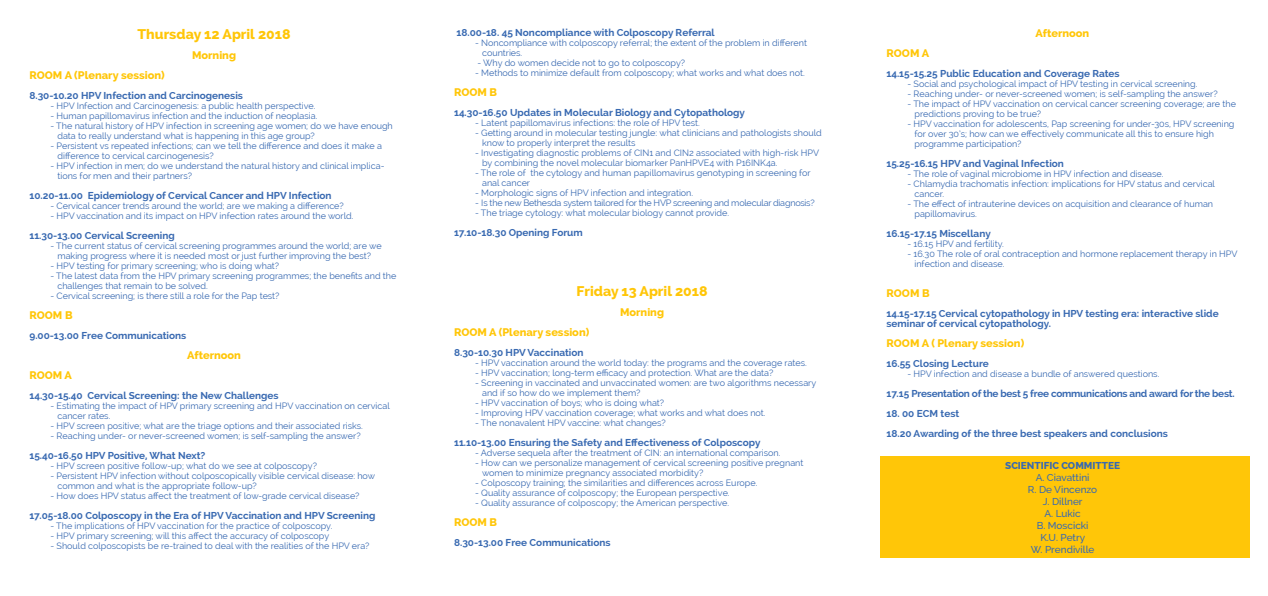
<style>
.page{position:relative;width:1268px;height:596px;background:#fff}
.page>*{position:absolute;margin:0;border:0;box-sizing:border-box;transform-origin:0 0}
.t1{font:800 14px "Raleway";color:#ffc608}
.t2{font:800 11px "Raleway";color:#ffc608}
.t3{font:700 10px/10px "Raleway";color:#3869b1}
.t4{font:500 10px/12px "Raleway";color:#3869b1;text-align:center}
.t5{font:700 10px "Raleway";letter-spacing:-.025em;color:#3869b1}
.t6{font:800 10px "Raleway";color:#3869b1}
.t7{font:9px/10px "Raleway";color:#3869b1}
.t8{font:9px "Raleway";letter-spacing:-.025em;color:#3869b1}
</style>
<div class="page">
<div style="left:879px;top:456px;width:370px;height:101px;background:#ffc608"></div>
<h1 class="t1" style="left:137px;top:26px;width:154px">Thursday 12 April 2018</h1>
<p class="t2" style="left:192px;top:48px;width:45px">Morning</p>
<p class="t2" style="left:29px;top:68px;width:137px">ROOM A (Plenary session)</p>
<p class="t3" style="left:29px;top:90px;width:215px">8.30-10.20 HPV Infection and Carcinogenesis</p>
<p class="t7" style="left:50px;top:100px;width:266px">- HPV Infection and Carcinogenesis: a public health perspective.</p>
<p class="t7" style="left:50px;top:110px;width:268px">- Human papillomavirus infection and the induction of neoplasia.</p>
<p class="t7" style="left:57px;top:120px;width:337px;text-indent:-7px">- The natural history of HPV infection in screening age women; do we have enough data to really understand what is happening in this age group?</p>
<p class="t7" style="left:57px;top:140px;width:326px;text-indent:-7px">- Persistent vs repeated infections; can we tell the difference and does it make a difference to cervical carcinogenesis?</p>
<p class="t7" style="left:57px;top:160px;width:328px;text-indent:-7px">- HPV infection in men; do we understand the natural history and clinical implica&shy;tions for men and their partners?</p>
<p class="t3" style="left:29px;top:190px;width:303px">10.20-11.00 Epidemiology of Cervical Cancer and HPV Infection</p>
<p class="t7" style="left:50px;top:200px;width:295px">- Cervical cancer trends around the world; are we making a difference?</p>
<p class="t7" style="left:50px;top:210px;width:304px">- HPV vaccination and its impact on HPV infection rates around the world.</p>
<p class="t3" style="left:29px;top:230px;width:147px">11.30-13.00 Cervical Screening</p>
<p class="t7" style="left:50px;top:240px;width:333px;text-align:center">- The current status of cervical screening programmes around the world; are we making progress where it is needed most or just further improving the best?</p>
<p class="t7" style="left:50px;top:260px;width:230px">- HPV testing for primary screening; who is doing what?</p>
<p class="t7" style="left:57px;top:270px;width:340px;text-indent:-7px">- The latest data from the HPV primary screening programmes; the benefits and the challenges that remain to be solved.</p>
<p class="t7" style="left:50px;top:290px;width:231px">- Cervical screening; is there still a role for the Pap test?</p>
<p class="t2" style="left:29px;top:308px;width:45px">ROOM B</p>
<p class="t3" style="left:29px;top:330px;width:158px">9.00-13.00 Free Communications</p>
<p class="t2" style="left:187px;top:348px;width:55px">Afternoon</p>
<p class="t2" style="left:29px;top:368px;width:44px">ROOM A</p>
<p class="t3" style="left:29px;top:390px;width:251px">14.30-15.40 Cervical Screening: the New Challenges</p>
<p class="t7" style="left:57px;top:400px;width:334px;text-indent:-7px">- Estimating the impact of HPV primary screening and HPV vaccination on cervical cancer rates.</p>
<p class="t7" style="left:50px;top:420px;width:314px">- HPV screen positive; what are the triage options and their associated risks.</p>
<p class="t7" style="left:50px;top:430px;width:312px">- Reaching under- or never-screened women; is self-sampling the answer?</p>
<p class="t3" style="left:29px;top:450px;width:177px">15.40-16.50 HPV Positive, What Next?</p>
<p class="t7" style="left:50px;top:460px;width:268px">- HPV screen positive follow-up; what do we see at colposcopy?</p>
<p class="t7" style="left:57px;top:470px;width:319px;text-indent:-7px">- Persistent HPV infection without colposcopically visible cervical disease: how common and what is the appropriate follow-up?</p>
<p class="t7" style="left:50px;top:490px;width:310px">- How does HPV status affect the treatment of low-grade cervical disease?</p>
<p class="t3" style="left:29px;top:510px;width:347px">17.05-18.00 Colposcopy in the Era of HPV Vaccination and HPV Screening</p>
<p class="t7" style="left:50px;top:520px;width:283px">- The implications of HPV vaccination for the practice of colposcopy.</p>
<p class="t7" style="left:50px;top:530px;width:280px">- HPV primary screening; will this affect the accuracy of colposcopy</p>
<p class="t7" style="left:50px;top:540px;width:320px">- Should colposcopists be re-trained to deal with the realities of the HPV era?</p>
<p class="t3" style="left:456px;top:27px;width:260px">18.00-18. 45 Noncompliance with Colposcopy Referral</p>
<p class="t7" style="left:482px;top:37px;width:326px;text-indent:-7px">- Noncompliance with colposcopy referral; the extent of the problem in different countries.</p>
<p class="t7" style="left:477px;top:57px;width:209px">- Why do women decide not to go to colposcopy?</p>
<p class="t7" style="left:475px;top:67px;width:331px">- Methods to minimize default from colposcopy; what works and what does not.</p>
<p class="t2" style="left:454px;top:86px;width:45px">ROOM B</p>
<p class="t3" style="left:454px;top:107px;width:292px">14.30-16.50 Updates in Molecular Biology and Cytopathology</p>
<p class="t7" style="left:475px;top:117px;width:226px">- Latent papillomavirus infections: the role of HPV test.</p>
<p class="t7" style="left:482px;top:127px;width:341px;text-indent:-7px">- Getting around in molecular testing jungle: what clinicians and pathologists should know to properly interpret the results</p>
<p class="t7" style="left:482px;top:147px;width:338px;text-indent:-7px">- Investigating diagnostic problems of CIN1 and CIN2 associated with high-risk HPV by combining the novel molecular biomarker PanHPVE4 with P16INK4a.</p>
<p class="t7" style="left:482px;top:167px;width:330px;text-indent:-7px">- The role of the cytology and human papillomavirus genotyping in screening for anal cancer</p>
<p class="t7" style="left:475px;top:187px;width:219px">- Morphologic signs of HPV infection and integration.</p>
<p class="t8" style="left:475px;top:197px;width:341px">- Is the new Bethesda system tailored for the HVP screening and molecular diagnosis?</p>
<p class="t7" style="left:475px;top:207px;width:255px">- The triage cytology: what molecular biology cannot provide.</p>
<p class="t3" style="left:454px;top:227px;width:130px">17.10-18.30 Opening Forum</p>
<h1 class="t1" style="left:576px;top:283px;width:133px">Friday 13 April 2018</h1>
<p class="t2" style="left:620px;top:306px;width:45px">Morning</p>
<p class="t2" style="left:454px;top:326px;width:137px">ROOM A (Plenary session)</p>
<p class="t3" style="left:454px;top:347px;width:131px">8.30-10.30 HPV Vaccination</p>
<p class="t7" style="left:475px;top:357px;width:333px">- HPV vaccination around the world today: the programs and the coverage rates.</p>
<p class="t7" style="left:475px;top:367px;width:300px">- HPV vaccination; long-term efficacy and protection. What are the data?</p>
<p class="t7" style="left:482px;top:377px;width:335px;text-indent:-7px">- Screening in vaccinated and unvaccinated women: are two algorithms necessary and if so how do we implement them?</p>
<p class="t7" style="left:475px;top:397px;width:190px">- HPV vaccination of boys; who is doing what?</p>
<p class="t7" style="left:475px;top:407px;width:292px">- Improving HPV vaccination coverage; what works and what does not.</p>
<p class="t7" style="left:475px;top:417px;width:192px">- The nonavalent HPV vaccine: what changes?</p>
<p class="t3" style="left:454px;top:437px;width:308px">11.10-13.00 Ensuring the Safety and Effectiveness of Colposcopy</p>
<p class="t7" style="left:475px;top:447px;width:307px">- Adverse sequela after the treatment of CIN: an international comparison.</p>
<p class="t7" style="left:482px;top:457px;width:323px;text-indent:-7px">- How can we personalize management of cervical screening positive pregnant women to minimize pregnancy associated morbidity?</p>
<p class="t7" style="left:475px;top:477px;width:284px">- Colposcopy training; the similarities and differences across Europe.</p>
<p class="t7" style="left:475px;top:487px;width:256px">- Quality assurance of colposcopy; the European perspective.</p>
<p class="t7" style="left:475px;top:497px;width:255px">- Quality assurance of colposcopy; the American perspective.</p>
<p class="t2" style="left:454px;top:516px;width:45px">ROOM B</p>
<p class="t3" style="left:454px;top:537px;width:158px">8.30-13.00 Free Communications</p>
<p class="t2" style="left:1035px;top:27px;width:55px">Afternoon</p>
<p class="t2" style="left:886px;top:47px;width:44px">ROOM A</p>
<p class="t3" style="left:886px;top:68px;width:235px">14.15-15.25 Public Education and Coverage Rates</p>
<p class="t7" style="left:907px;top:79px;width:291px">- Social and psychological impact of HPV testing in cervical screening.</p>
<p class="t7" style="left:907px;top:89px;width:312px">- Reaching under- or never-screened women; is self-sampling the answer?</p>
<p class="t7" style="left:914px;top:99px;width:323px;text-indent:-7px">- The impact of HPV vaccination on cervical cancer screening coverage; are the predictions proving to be true?</p>
<p class="t7" style="left:914px;top:119px;width:321px;text-indent:-7px">- HPV vaccination for adolescents, Pap screening for under-30s, HPV screening for over 30’s; how can we effectively communicate all this to ensure high programme participation?</p>
<p class="t3" style="left:886px;top:158px;width:179px">15.25-16.15 HPV and Vaginal Infection</p>
<p class="t7" style="left:907px;top:169px;width:257px">- The role of vaginal microbiome in HPV infection and disease.</p>
<p class="t7" style="left:914px;top:179px;width:302px;text-indent:-7px">- Chlamydia trachomatis infection: implications for HPV status and cervical cancer.</p>
<p class="t7" style="left:914px;top:199px;width:300px;text-indent:-7px">- The effect of intrauterine devices on acquisition and clearance of human papillomavirus.</p>
<p class="t3" style="left:886px;top:228px;width:106px">16.15-17.15 Miscellany</p>
<p class="t7" style="left:907px;top:239px;width:98px">- 16.15 HPV and fertility.</p>
<p class="t7" style="left:914px;top:249px;width:324px;text-indent:-7px">- 16.30 The role of oral contraception and hormone replacement therapy in HPV infection and disease.</p>
<p class="t2" style="left:886px;top:287px;width:45px">ROOM B</p>
<p class="t3" style="left:886px;top:308px;width:334px">14.15-17.15 Cervical cytopathology in HPV testing era: interactive slide seminar of cervical cytopathology.</p>
<p class="t2" style="left:886px;top:337px;width:139px">ROOM A ( Plenary session)</p>
<p class="t3" style="left:886px;top:358px;width:104px">16.55 Closing Lecture</p>
<p class="t7" style="left:907px;top:369px;width:253px">- HPV infection and disease a bundle of answered questions.</p>
<p class="t5" style="left:886px;top:388px;width:349px">17.15 Presentation of the best 5 free communications and award for the best.</p>
<p class="t3" style="left:886px;top:403px;width:283px;line-height:20px">18. 00 ECM test<br>18.20 Awarding of the three best speakers and conclusions</p>
<p class="t6" style="left:1004px;top:459px;width:116px">SCIENTIFIC COMMITTEE</p>
<p class="t4" style="left:1027px;top:471px;width:71px">A. Ciavattini<br>R. De Vincenzo<br>J. Dillner<br>A. Lukic<br>B. Moscicki<br>K.U. Petry<br>W. Prendiville</p>
</div>
